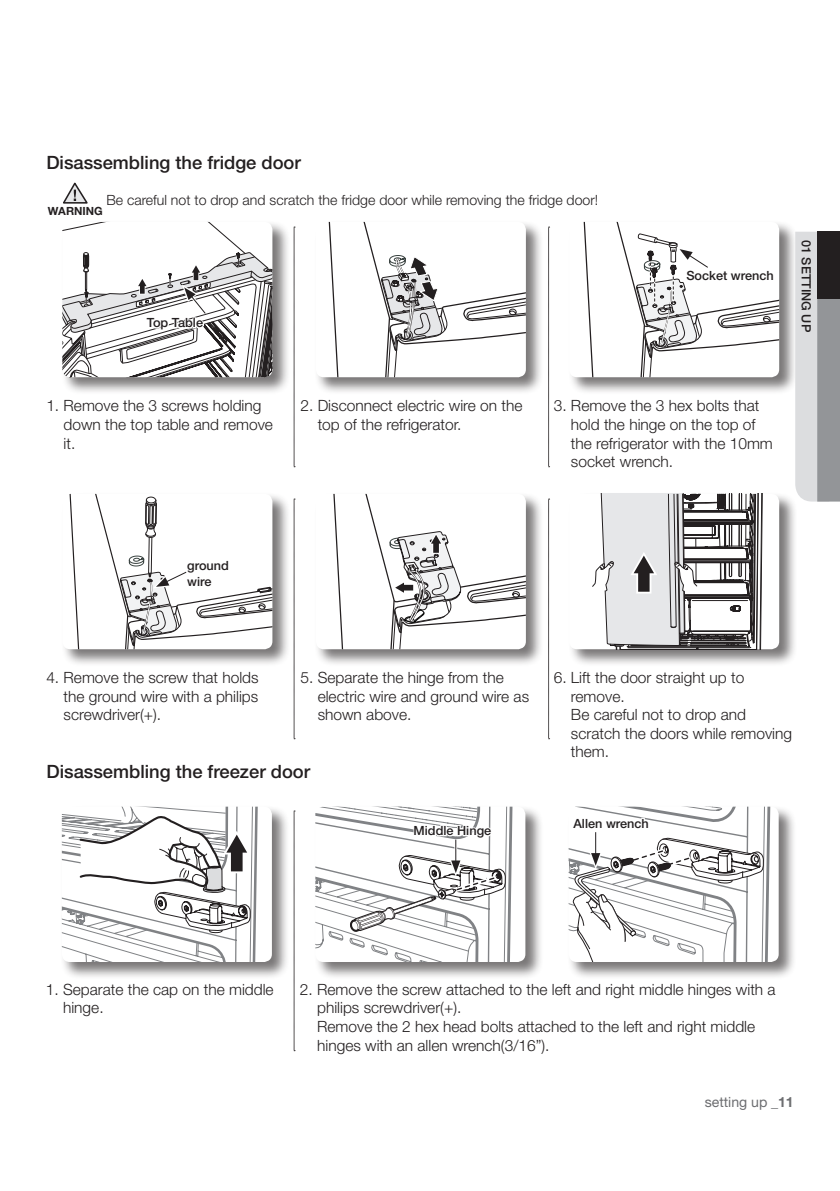
<style>
.page{position:relative;width:840px;height:1191px;background:#fff}
.page>*{position:absolute;margin:0;border:0;box-sizing:border-box;transform-origin:0 0}
.Level1__Body{font:500 18.4px "Helvetica Neue LT Pro";color:#231f20}
.Level1__Body-2{font:300 15.6px/18.6px "Helvetica Neue LT Pro";color:#231f20}
.Level1__Body-3{font:300 14.2px "Helvetica Neue LT Pro";color:#231f20}
.Level1_Body{font:14.2px "Helvetica Neue LT Pro";color:#6c6d70}
.Level1__Body-4{font:500 12.6px/15.2px "Helvetica Neue LT Pro";color:#231f20}
.Table__Body{font:700 11.2px "Helvetica Neue LT Pro";color:#231f20}
.s1{font-weight:700}
</style>
<div class="page">
<div style="left:60px;top:805px;width:229px;height:175px;background:#231f20;opacity:.6"></div>
<div style="left:62px;top:806px;width:210px;height:156px;background:#fff;border-radius:8px"></div>
<svg style="left:62px;top:806px;width:196px;height:156px"></svg>
<div style="left:314px;top:805px;width:229px;height:175px;background:#231f20;opacity:.6"></div>
<div style="left:315px;top:806px;width:210px;height:156px;background:#fff;border-radius:8px"></div>
<div style="left:567px;top:805px;width:229px;height:175px;background:#231f20;opacity:.6"></div>
<div style="left:568px;top:806px;width:210px;height:156px;background:#fff;border-radius:8px"></div>
<svg style="left:293px;top:810px;width:2px;height:241px"></svg>
<div style="left:61px;top:492px;width:229px;height:175px;background:#231f20;opacity:.6"></div>
<div style="left:314px;top:492px;width:229px;height:175px;background:#231f20;opacity:.6"></div>
<div style="left:315px;top:494px;width:210px;height:155px;background:#fff;border-radius:8px"></div>
<svg style="left:333px;top:494px;width:192px;height:155px"></svg>
<div style="left:567px;top:492px;width:229px;height:175px;background:#231f20;opacity:.6"></div>
<div style="left:568px;top:494px;width:210px;height:155px;background:#fff;border-radius:8px"></div>
<svg style="left:592px;top:494px;width:170px;height:155px"></svg>
<svg style="left:293px;top:499px;width:2px;height:240px"></svg>
<svg style="left:548px;top:499px;width:1px;height:240px"></svg>
<svg style="left:315px;top:806px;width:198px;height:156px"></svg>
<svg style="left:568px;top:805px;width:205px;height:157px"></svg>
<div style="left:314px;top:220px;width:229px;height:175px;background:#231f20;opacity:.6"></div>
<div style="left:315px;top:222px;width:210px;height:155px;background:#fff;border-radius:8px"></div>
<svg style="left:328px;top:222px;width:197px;height:155px"></svg>
<div style="left:567px;top:220px;width:229px;height:175px;background:#231f20;opacity:.6"></div>
<div style="left:568px;top:222px;width:210px;height:155px;background:#fff;border-radius:8px"></div>
<svg style="left:293px;top:227px;width:2px;height:240px"></svg>
<svg style="left:548px;top:227px;width:1px;height:240px"></svg>
<div style="left:61px;top:220px;width:229px;height:175px;background:#231f20;opacity:.6"></div>
<svg style="left:62px;top:222px;width:210px;height:155px"></svg>
<svg style="left:583px;top:222px;width:195px;height:155px"></svg>
<svg style="left:63px;top:182px;width:25px;height:22px"></svg>
<svg style="left:65px;top:494px;width:207px;height:155px"></svg>
<svg style="left:794px;top:232px;width:45px;height:269px;background:#bec0c2"></svg>
<div style="left:816px;top:232px;width:23px;height:67px;background:#231f20"></div>
<p class="Level1__Body" style="left:46px;top:151px;width:256px">Disassembling the fridge door</p>
<p class="Level1__Body-3" style="left:106px;top:191px;width:493px">Be careful not to drop and scratch the fridge door while removing the fridge door!</p>
<p class="Table__Body" style="left:48px;top:204px;width:56px">WARNING</p>
<p class="Level1__Body-4" style="left:147px;top:315px;width:58px">Top Table</p>
<p class="Level1__Body-4" style="left:686px;top:268px;width:89px">Socket wrench</p>
<p class="Level1__Body-2" style="left:64px;top:396px;width:211px;text-indent:-17px">1. Remove the 3 screws holding down the top table and remove it.</p>
<p class="Level1__Body-2" style="left:317px;top:396px;width:206px;text-indent:-17px">2. Disconnect electric wire on the top of the refrigerator.</p>
<p class="Level1__Body-2" style="left:570px;top:396px;width:203px;text-indent:-17px">3. Remove the 3 hex bolts that hold the hinge on the top of the refrigerator with the 10mm socket wrench.</p>
<p class="Level1__Body-4" style="left:813px;top:240px;width:94px;rotate:90deg">01 SETTING UP</p>
<p class="Level1__Body-4" style="left:187px;top:558px;width:43px">ground wire</p>
<p class="Level1__Body-2" style="left:64px;top:667px;width:196px;text-align:justify;text-indent:-17px">4. Remove the screw that holds the ground wire with a philips screwdriver(+).</p>
<p class="Level1__Body-2" style="left:317px;top:667px;width:213px;text-indent:-17px">5. Separate the hinge from the electric wire and ground wire as shown above.</p>
<p class="Level1__Body-2" style="left:570px;top:667px;width:222px;text-indent:-17px">6. Lift the door straight up to remove.<br>Be careful not to drop and scratch the doors while removing them.</p>
<p class="Level1__Body" style="left:46px;top:761px;width:265px">Disassembling the freezer door</p>
<p class="Level1__Body-4" style="left:413px;top:823px;width:79px">Middle Hinge</p>
<p class="Level1__Body-4" style="left:573px;top:815px;width:77px">Allen wrench</p>
<p class="Level1__Body-2" style="left:63px;top:979px;width:212px;text-indent:-17px">1. Separate the cap on the middle hinge.</p>
<p class="Level1__Body-2" style="left:317px;top:979px;width:459px;text-indent:-17px">2. Remove the screw attached to the left and right middle hinges with a philips screwdriver(+).<br>Remove the 2 hex head bolts attached to the left and right middle hinges with an allen wrench(3/16”).</p>
<p class="Level1_Body" style="left:704px;top:1093px;width:90px">setting up <span class="s1">_11</span></p>
</div>
